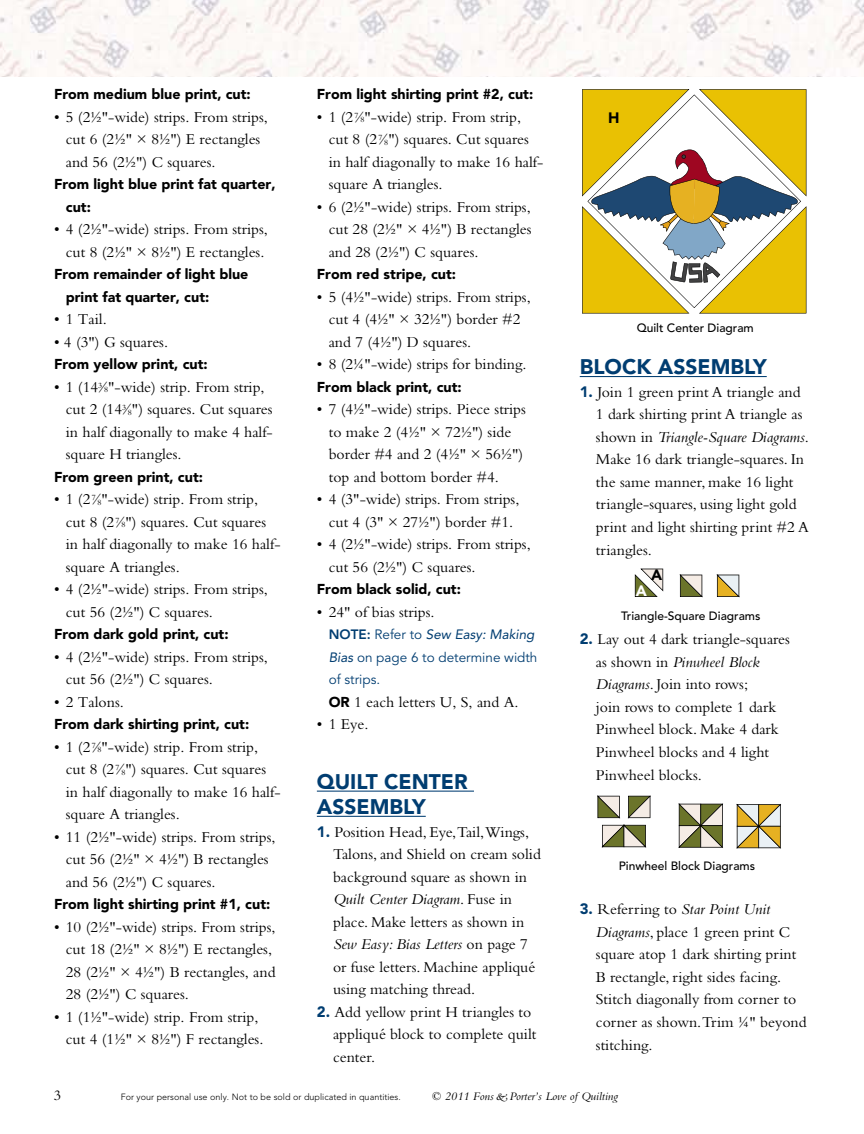
<style>
.page{position:relative;width:864px;height:1134px;background:#fff}
.page>*{position:absolute;margin:0;border:0;box-sizing:border-box;transform-origin:0 0}
.t1{font:900 21px/25.2px "Avenir";color:#003d71}
.t2{font:15.75px/22.5px "Bembo";color:#000}
.t3{font:900 15px "Avenir";color:#000}
.t4{font:900 15px "Avenir";color:#fff}
.t5{font:15px "Bembo";color:#000}
.t6{font:900 14.25px/22.5px "Avenir";color:#000}
.t7{font:13.5px/22.5px "Avenir";color:#003d71}
.t8{font:13.5px/16.2px "Avenir";color:#000;text-align:center}
.t9{font:500 12px "Avenir";color:#000}
.t10{font:italic 12px "Bembo";color:#000}
.t11{font:9.9px "Avenir";color:#000}
.t12{font:300 9px "Avenir";color:#000}
.s1{font-size:8.25px}
.s2{font-weight:800}
.s3{font-style:italic}
.s4{font-family:"Avenir";font-weight:900;font-size:14.25px}
.s5{font-family:"Avenir";font-weight:900;font-size:15px;color:#003d71}
</style>
<div class="page">
<img style="left:0;top:0;width:864px;height:76px">
<hr style="left:317px;top:791px;width:157px;height:1px;background:#003d71">
<hr style="left:317px;top:816px;width:109px;height:1px;background:#003d71">
<hr style="left:580px;top:376px;width:187px;height:1px;background:#003d71">
<svg style="left:635px;top:569px;width:28px;height:28px"></svg>
<svg style="left:679px;top:574px;width:24px;height:23px"></svg>
<svg style="left:716px;top:574px;width:24px;height:23px"></svg>
<svg style="left:736px;top:804px;width:45px;height:45px;background:#c4b27a"></svg>
<svg style="left:678px;top:803px;width:45px;height:45px;background:#979877"></svg>
<svg style="left:597px;top:795px;width:54px;height:53px"></svg>
<svg style="left:582px;top:89px;width:224px;height:224px"></svg>
<p class="t6" style="left:54px;top:83px;width:198px">From medium blue print, cut:</p>
<p class="t2" style="left:66px;top:105px;width:204px;text-indent:-12px">• 5 (2½"-wide) strips. From strips, cut 6 (2½" × 8½") E rectangles and 56 (2½") C squares.</p>
<p class="t6" style="left:66px;top:173px;width:211px;text-indent:-12px">From light blue print fat quarter, cut:</p>
<p class="t2" style="left:54px;top:218px;width:215px;text-align:center">• 4 (2½"-wide) strips. From strips, cut 8 (2½" × 8½") E rectangles.</p>
<p class="t6" style="left:66px;top:263px;width:184px;text-indent:-12px">From remainder of light blue print fat quarter, cut:</p>
<p class="t2" style="left:54px;top:308px;width:54px">• 1 Tail.</p>
<p class="t2" style="left:54px;top:330px;width:116px">• 4 (3") G squares.</p>
<p class="t6" style="left:54px;top:353px;width:155px">From yellow print, cut:</p>
<p class="t2" style="left:66px;top:375px;width:208px;text-indent:-12px">• 1 (14<sup>3</sup>⁄<span class="s1">8</span>"-wide) strip. From strip, cut 2 (14<sup>3</sup>⁄<span class="s1">8</span>") squares. Cut squares in half diagonally to make 4 half&shy;square H triangles.</p>
<p class="t6" style="left:54px;top:465px;width:151px">From green print, cut:</p>
<p class="t2" style="left:66px;top:488px;width:216px;text-indent:-12px">• 1 (2<sup>7</sup>⁄<span class="s1">8</span>"-wide) strip. From strip, cut 8 (2 <sup>7</sup>⁄<span class="s1">8</span>") squares. Cut squares in half diagonally to make 16 half&shy;square A triangles.</p>
<p class="t2" style="left:66px;top:578px;width:204px;text-indent:-12px">• 4 (2½"-wide) strips. From strips, cut 56 (2½") C squares.</p>
<p class="t6" style="left:54px;top:623px;width:176px">From dark gold print, cut:</p>
<p class="t2" style="left:66px;top:645px;width:204px;text-indent:-12px">• 4 (2½"-wide) strips. From strips, cut 56 (2½") C squares.</p>
<p class="t2" style="left:54px;top:690px;width:71px">• 2 Talons.</p>
<p class="t6" style="left:54px;top:713px;width:197px">From dark shirting print, cut:</p>
<p class="t2" style="left:66px;top:735px;width:216px;text-indent:-12px">• 1 (2<sup>7</sup>⁄<span class="s1">8</span>"-wide) strip. From strip, cut 8 (2 <sup>7</sup>⁄<span class="s1">8</span>") squares. Cut squares in half diagonally to make 16 half&shy;square A triangles.</p>
<p class="t2" style="left:66px;top:825px;width:211px;text-indent:-12px">• 11 (2½"-wide) strips. From strips, cut 56 (2½" × 4½") B rectangles and 56 (2½") C squares.</p>
<p class="t6" style="left:54px;top:893px;width:218px">From light shirting print #1, cut:</p>
<p class="t2" style="left:66px;top:915px;width:211px;text-indent:-12px">• 10 (2½"-wide) strips. From strips, cut 18 (2½" × 8½") E rectangles,<br>28 (2½" × 4½") B rectangles, and<br>28 (2½") C squares.</p>
<p class="t2" style="left:66px;top:1005px;width:199px;text-indent:-12px">• 1 (1½"-wide) strip. From strip, cut 4 (1½" × 8½") F rectangles.</p>
<p class="t6" style="left:317px;top:83px;width:218px">From light shirting print #2, cut:</p>
<p class="t2" style="left:329px;top:105px;width:216px;text-indent:-12px">• 1 (2<sup>7</sup>⁄<span class="s1">8</span>"-wide) strip. From strip, cut 8 (2 <sup>7</sup>⁄<span class="s1">8</span>") squares. Cut squares in half diagonally to make 16 half&shy;square A triangles.</p>
<p class="t2" style="left:329px;top:195px;width:204px;text-align:justify;text-indent:-12px">• 6 (2½"-wide) strips. From strips, cut 28 (2½" × 4½") B rectangles and 28 (2½") C squares.</p>
<p class="t6" style="left:317px;top:263px;width:141px">From red stripe, cut:</p>
<p class="t2" style="left:329px;top:285px;width:204px;text-indent:-12px">• 5 (4½"-wide) strips. From strips, cut 4 (4½" × 32½") border #2 and 7 (4½") D squares.</p>
<p class="t2" style="left:317px;top:353px;width:211px">• 8 (2¼"-wide) strips for binding.</p>
<p class="t6" style="left:317px;top:375px;width:146px">From black print, cut:</p>
<p class="t2" style="left:329px;top:398px;width:199px;text-indent:-12px">• 7 (4½"-wide) strips. Piece strips to make 2 (4½" × 72½") side border #4 and 2 (4½" × 56½") top and bottom border #4.</p>
<p class="t2" style="left:317px;top:488px;width:204px;text-align:center">• 4 (3"-wide) strips. From strips, cut 4 (3" × 27½") border #1.</p>
<p class="t2" style="left:329px;top:533px;width:204px;text-indent:-12px">• 4 (2½"-wide) strips. From strips, cut 56 (2½") C squares.</p>
<p class="t6" style="left:317px;top:578px;width:146px">From black solid, cut:</p>
<p class="t2" style="left:317px;top:600px;width:119px">• 24" of bias strips.</p>
<p class="t7" style="left:329px;top:624px;width:210px"><span class="s2">NOTE:</span> Refer to <span class="s3">Sew Easy: Making<br>Bias</span> on page 6 to determine width of strips.</p>
<p class="t2" style="left:329px;top:690px;width:191px"><span class="s4">OR</span> 1 each letters U, S, and A.</p>
<p class="t2" style="left:317px;top:713px;width:53px">• 1 Eye.</p>
<h1 class="t1" style="left:317px;top:769px;width:152px">QUILT CENTER<br>ASSEMBLY</h1>
<p class="t2" style="left:333px;top:820px;width:209px;text-indent:-16px"><span class="s5">1.</span> Position Head, Eye,Tail,Wings,<br>Talons, and Shield on cream solid background square as shown in<br><span class="s3">Quilt Center Diagram</span>. Fuse in place. Make letters as shown in<br><span class="s3">Sew Easy: Bias Letters</span> on page 7 or fuse letters. Machine appliqué using matching thread.</p>
<p class="t2" style="left:333px;top:1000px;width:205px;text-indent:-16px"><span class="s5">2.</span> Add yellow print H triangles to appliqué block to complete quilt center.</p>
<p class="t3" style="left:608px;top:109px;width:13px">H</p>
<p class="t9" style="left:637px;top:321px;width:119px">Quilt Center Diagram</p>
<h1 class="t1" style="left:580px;top:354px;width:189px">BLOCK ASSEMBLY</h1>
<p class="t2" style="left:596px;top:380px;width:214px;text-indent:-16px"><span class="s5">1.</span> Join 1 green print A triangle and<br>1 dark shirting print A triangle as shown in <span class="s3">Triangle-Square Diagrams</span>.<br>Make 16 dark triangle-squares. In the same manner, make 16 light triangle-squares, using light gold print and light shirting print #2 A triangles.</p>
<p class="t11" style="left:652px;top:522px;width:39px">Diagram</p>
<p class="t3" style="left:651px;top:566px;width:13px">A</p>
<p class="t4" style="left:636px;top:582px;width:13px">A</p>
<p class="t9" style="left:621px;top:609px;width:141px">Triangle-Square Diagrams</p>
<p class="t2" style="left:596px;top:628px;width:195px;text-indent:-16px"><span class="s5">2.</span> Lay out 4 dark triangle-squares as shown in <span class="s3">Pinwheel Block<br>Diagrams</span>. Join into rows;<br>join rows to complete 1 dark<br>Pinwheel block. Make 4 dark<br>Pinwheel blocks and 4 light<br>Pinwheel blocks.</p>
<p class="t8" style="left:657px;top:635px;width:59px">Diagrams</p>
<p class="t8" style="left:640px;top:749px;width:59px">Diagrams</p>
<p class="t8" style="left:654px;top:751px;width:93px">Pinwheel Block<br>Diagrams</p>
<p class="t9" style="left:619px;top:859px;width:138px">Pinwheel Block Diagrams</p>
<p class="t8" style="left:637px;top:865px;width:93px">Pinwheel Block</p>
<p class="t2" style="left:596px;top:898px;width:212px;text-indent:-16px"><span class="s5">3.</span> Referring to <span class="s3">Star Point Unit<br>Diagrams</span>, place 1 green print C square atop 1 dark shirting print<br>B rectangle, right sides facing.<br>Stitch diagonally from corner to corner as shown.Trim ¼" beyond stitching.</p>
<p class="t5" style="left:54px;top:1087px;width:9px">3</p>
<p class="t12" style="left:121px;top:1092px;width:282px">For your personal use only. Not to be sold or duplicated in quantities.</p>
<p class="t10" style="left:432px;top:1090px;width:63px">© 2011 Fons</p>
<p class="t10" style="left:509px;top:1090px;width:110px">Porter’s Love of Quilting</p>
</div>
